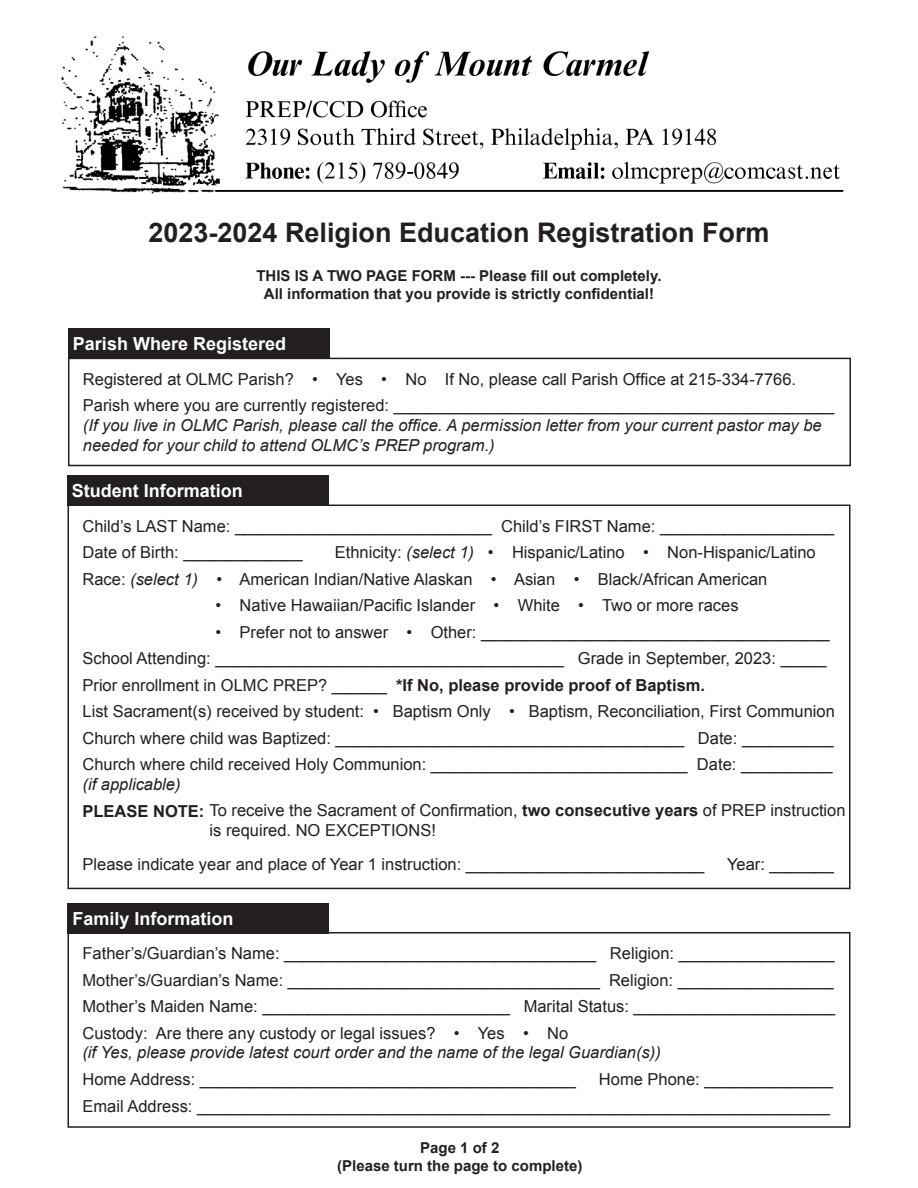
<style>
.page{position:relative;width:918px;height:1188px;background:#fff}
.page>*{position:absolute;margin:0;border:0;box-sizing:border-box;transform-origin:0 0}
.t1{font:700 27px "Arial";color:#231f20}
.t2{font:700 18px "Arial";color:#fff}
.Form_Body_Text{font:16.5px/19.8px "Arial";color:#231f20}
.Form_Body_Text-2{font:italic 16.5px/19.8px "Arial";color:#231f20}
.Form_Body_Text-3{font:700 16.5px "Arial";color:#231f20}
.t3{font:700 15px/18px "Arial";color:#231f20;text-align:center}
.s1{font-style:normal}
.s2{font-style:italic}
.s3{font-weight:400}
.s4{font-weight:700}
</style>
<div class="page">
<img style="left:61px;top:36px;width:783px;height:158px">
<div style="left:68px;top:932px;width:782px;height:196px;border:2px solid #231f20"></div>
<div style="left:68px;top:903px;width:261px;height:30px;background:#231f20"></div>
<div style="left:68px;top:358px;width:783px;height:108px;border:2px solid #231f20"></div>
<div style="left:68px;top:328px;width:262px;height:31px;background:#231f20"></div>
<div style="left:68px;top:505px;width:782px;height:384px;border:2px solid #231f20"></div>
<div style="left:67px;top:475px;width:262px;height:30px;background:#231f20"></div>
<p class="t1" style="left:148px;top:215px;width:623px">2023-2024 Religion Education Registration Form</p>
<p class="t3" style="left:256px;top:267px;width:407px">THIS IS A TWO PAGE FORM --- Please fill out completely.<br>All information that you provide is strictly confidential!</p>
<p class="t2" style="left:73px;top:332px;width:215px">Parish Where Registered</p>
<p class="Form_Body_Text" style="left:83px;top:369px;width:715px">Registered at OLMC Parish? • Yes • No If No, please call Parish Office at 215-334-7766.</p>
<p class="Form_Body_Text-2" style="left:83px;top:396px;width:753px"><span class="s1">Parish where you are currently registered: ________________________________________________ </span>(If you live in OLMC Parish, please call the office. A permission letter from your current pastor may be needed for your child to attend OLMC’s PREP program.)</p>
<p class="t2" style="left:72px;top:478px;width:172px">Student Information</p>
<p class="Form_Body_Text" style="left:82px;top:516px;width:753px">Child’s LAST Name: ____________________________ Child’s FIRST Name: ___________________</p>
<p class="Form_Body_Text" style="left:82px;top:543px;width:222px">Date of Birth: _____________</p>
<p class="Form_Body_Text" style="left:335px;top:543px;width:483px">Ethnicity: <span class="s2">(select 1)</span> • Hispanic/Latino • Non-Hispanic/Latino</p>
<p class="Form_Body_Text" style="left:82px;top:569px;width:686px">Race: <span class="s2">(select 1)</span> • American Indian/Native Alaskan • Asian • Black/African American</p>
<p class="Form_Body_Text" style="left:216px;top:596px;width:525px">• Native Hawaiian/Pacific Islander • White • Two or more races</p>
<p class="Form_Body_Text" style="left:216px;top:622px;width:616px">• Prefer not to answer • Other: ______________________________________</p>
<p class="Form_Body_Text" style="left:82px;top:649px;width:746px">School Attending: ______________________________________ Grade in September, 2023: _____</p>
<p class="Form_Body_Text-3" style="left:82px;top:674px;width:624px"><span class="s3">Prior enrollment in OLMC PREP? ______</span> *If No, please provide proof of Baptism.</p>
<p class="Form_Body_Text" style="left:83px;top:702px;width:754px">List Sacrament(s) received by student: • Baptism Only • Baptism, Reconciliation, First Communion</p>
<p class="Form_Body_Text" style="left:83px;top:728px;width:753px">Church where child was Baptized: ______________________________________ Date: __________</p>
<p class="Form_Body_Text" style="left:83px;top:755px;width:752px">Church where child received Holy Communion: ____________________________ Date: __________ <span class="s2">(if applicable)</span></p>
<p class="Form_Body_Text" style="left:83px;top:801px;width:765px"><span class="s4">PLEASE NOTE:</span> To receive the Sacrament of Confirmation, <span class="s4">two consecutive years</span> of PREP instruction</p>
<p class="Form_Body_Text" style="left:83px;top:854px;width:623px">Please indicate year and place of Year 1 instruction: __________________________</p>
<p class="Form_Body_Text" style="left:727px;top:854px;width:108px">Year: _______</p>
<p class="Form_Body_Text" style="left:210px;top:820px;width:228px">is required. NO EXCEPTIONS!</p>
<p class="t2" style="left:73px;top:907px;width:163px">Family Information</p>
<p class="Form_Body_Text" style="left:82px;top:943px;width:754px">Father’s/Guardian’s Name: __________________________________ Religion: _________________</p>
<p class="Form_Body_Text" style="left:82px;top:970px;width:753px">Mother’s/Guardian’s Name: __________________________________ Religion: _________________</p>
<p class="Form_Body_Text" style="left:82px;top:997px;width:754px">Mother’s Maiden Name: ___________________________ Marital Status: ______________________</p>
<p class="Form_Body_Text-2" style="left:82px;top:1023px;width:580px"><span class="s1">Custody: Are there any custody or legal issues? • Yes • No<br></span>(if Yes, please provide latest court order and the name of the legal Guardian(s))</p>
<p class="Form_Body_Text" style="left:82px;top:1069px;width:495px">Home Address: _________________________________________</p>
<p class="Form_Body_Text" style="left:599px;top:1069px;width:235px">Home Phone: ______________</p>
<p class="Form_Body_Text" style="left:82px;top:1096px;width:749px">Email Address: _____________________________________________________________________</p>
<p class="t3" style="left:337px;top:1139px;width:247px">Page 1 of 2<br>(Please turn the page to complete)</p>
</div>
